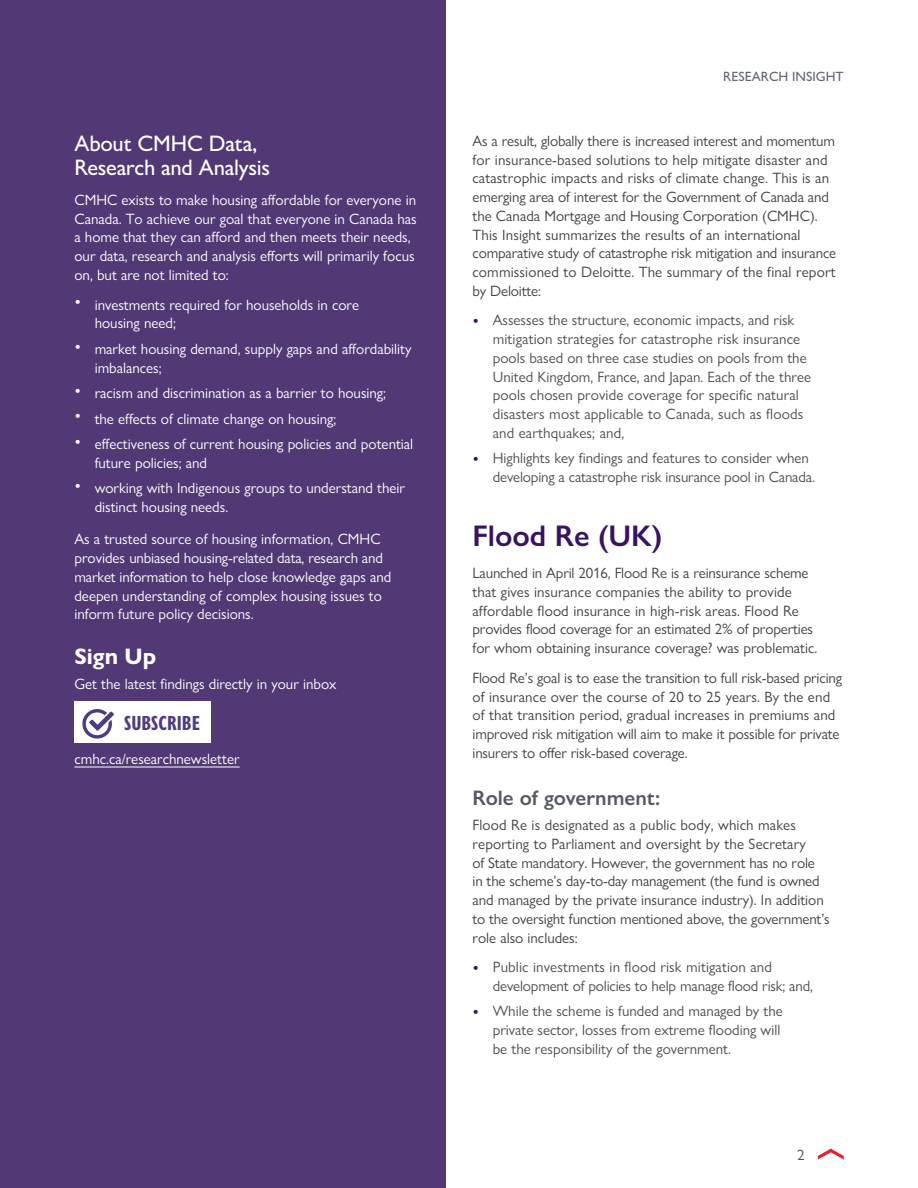
<style>
.page{position:relative;width:918px;height:1188px;background:#fff}
.page>*{position:absolute;margin:0;border:0;box-sizing:border-box;transform-origin:0 0}
.H3_Subhead{font:600 30px "Gill Sans Nova";color:#381460}
.H3_About_Title{font:500 22.5px/24px "Gill Sans Nova";letter-spacing:-.01em;color:#fff}
.H4_Signup{font:700 22.5px "Gill Sans Nova";color:#fff}
.H4_Subhead{font:600 21px "Gill Sans Nova";color:#545962}
.P_Icon_website{font:700 condensed 21px "Gill Sans Nova";color:#4f3b80}
.P_Body{font:15px/18.8px "Gill Sans Nova";color:#414042}
.P_About_Body{font:15px/18.8px "Gill Sans Nova";color:#fff}
.t1{font:15px/18.8px "Gill Sans Nova";color:#4d4d4f}
.P_Signup_Body{font:15px "Gill Sans Nova";color:#fff}
.P_Icon_website-2{font:15px "Gill Sans Nova";color:#fff}
.t2{font:500 13.5px "Gill Sans Nova";color:#626770}
.s1{font-size:18px}
.s2{font-size:18px;color:#381460}
</style>
<div class="page">
<div style="left:0;top:0;width:446px;height:1188px;background:#523975"></div>
<svg style="left:818px;top:1149px;width:26px;height:11px"></svg>
<hr style="left:74px;top:767px;width:166px;height:1px;background:#fff">
<div style="left:74px;top:701px;width:137px;height:42px;background:#fff"></div>
<svg style="left:82px;top:709px;width:32px;height:30px"></svg>
<h3 class="H3_About_Title" style="left:74px;top:132px;width:197px">About CMHC Data,<br>Research and Analysis</h3>
<p class="P_About_Body" style="left:74px;top:190px;width:344px">CMHC exists to make housing affordable for everyone in Canada. To achieve our goal that everyone in Canada has a home that they can afford and then meets their needs, our data, research and analysis efforts will primarily focus on, but are not limited to:</p>
<p class="P_About_Body" style="left:95px;top:295px;width:266px;text-indent:-20px"><span class="s1">•</span> investments required for households in core housing need;</p>
<p class="P_About_Body" style="left:95px;top:339px;width:318px;text-indent:-20px"><span class="s1">•</span> market housing demand, supply gaps and affordability imbalances;</p>
<p class="P_About_Body" style="left:74px;top:383px;width:313px"><span class="s1">•</span> racism and discrimination as a barrier to housing;</p>
<p class="P_About_Body" style="left:74px;top:409px;width:263px"><span class="s1">•</span> the effects of climate change on housing;</p>
<p class="P_About_Body" style="left:95px;top:434px;width:320px;text-indent:-20px"><span class="s1">•</span> effectiveness of current housing policies and potential future policies; and</p>
<p class="P_About_Body" style="left:95px;top:479px;width:312px;text-indent:-20px"><span class="s1">•</span> working with Indigenous groups to understand their distinct housing needs.</p>
<p class="P_About_Body" style="left:74px;top:530px;width:318px">As a trusted source of housing information, CMHC provides unbiased housing-related data, research and market information to help close knowledge gaps and deepen understanding of complex housing issues to inform future policy decisions.</p>
<h4 class="H4_Signup" style="left:74px;top:642px;width:83px">Sign Up</h4>
<p class="P_Signup_Body" style="left:74px;top:675px;width:264px">Get the latest findings directly in your inbox</p>
<p class="P_Icon_website" style="left:124px;top:709px;width:77px">SUBSCRIBE</p>
<p class="P_Icon_website-2" style="left:74px;top:750px;width:167px">cmhc.ca/researchnewsletter</p>
<p class="t2" style="left:723px;top:68px;width:122px">RESEARCH INSIGHT</p>
<p class="P_Body" style="left:472px;top:131px;width:365px">As a result, globally there is increased interest and momentum for insurance-based solutions to help mitigate disaster and catastrophic impacts and risks of climate change. This is an emerging area of interest for the Government of Canada and the Canada Mortgage and Housing Corporation (CMHC).<br>This Insight summarizes the results of an international comparative study of catastrophe risk mitigation and insurance commissioned to Deloitte. The summary of the final report by Deloitte:</p>
<p class="t1" style="left:493px;top:311px;width:320px;text-indent:-20px"><span class="s2">•</span> Assesses the structure, economic impacts, and risk mitigation strategies for catastrophe risk insurance pools based on three case studies on pools from the United Kingdom, France, and Japan. Each of the three pools chosen provide coverage for specific natural disasters most applicable to Canada, such as floods and earthquakes; and,</p>
<p class="t1" style="left:493px;top:449px;width:324px;text-indent:-20px"><span class="s2">•</span> Highlights key findings and features to consider when developing a catastrophe risk insurance pool in Canada.</p>
<h3 class="H3_Subhead" style="left:472px;top:517px;width:191px">Flood Re (UK)</h3>
<p class="P_Body" style="left:472px;top:564px;width:346px">Launched in April 2016, Flood Re is a reinsurance scheme that gives insurance companies the ability to provide affordable flood insurance in high-risk areas. Flood Re provides flood coverage for an estimated 2% of properties for whom obtaining insurance coverage? was problematic.</p>
<p class="P_Body" style="left:472px;top:668px;width:371px">Flood Re’s goal is to ease the transition to full risk-based pricing of insurance over the course of 20 to 25 years. By the end of that transition period, gradual increases in premiums and improved risk mitigation will aim to make it possible for private insurers to offer risk-based coverage.</p>
<h4 class="H4_Subhead" style="left:472px;top:784px;width:189px">Role of government:</h4>
<p class="P_Body" style="left:472px;top:815px;width:359px">Flood Re is designated as a public body, which makes reporting to Parliament and oversight by the Secretary<br>of State mandatory. However, the government has no role<br>in the scheme’s day-to-day management (the fund is owned and managed by the private insurance industry). In addition to the oversight function mentioned above, the government’s role also includes:</p>
<p class="t1" style="left:493px;top:958px;width:322px;text-indent:-20px"><span class="s2">•</span> Public investments in flood risk mitigation and development of policies to help manage flood risk; and,</p>
<p class="t1" style="left:493px;top:1002px;width:292px;text-indent:-20px"><span class="s2">•</span> While the scheme is funded and managed by the private sector, losses from extreme flooding will be the responsibility of the government.</p>
<p class="t1" style="left:797px;top:1145px;width:9px">2</p>
</div>
